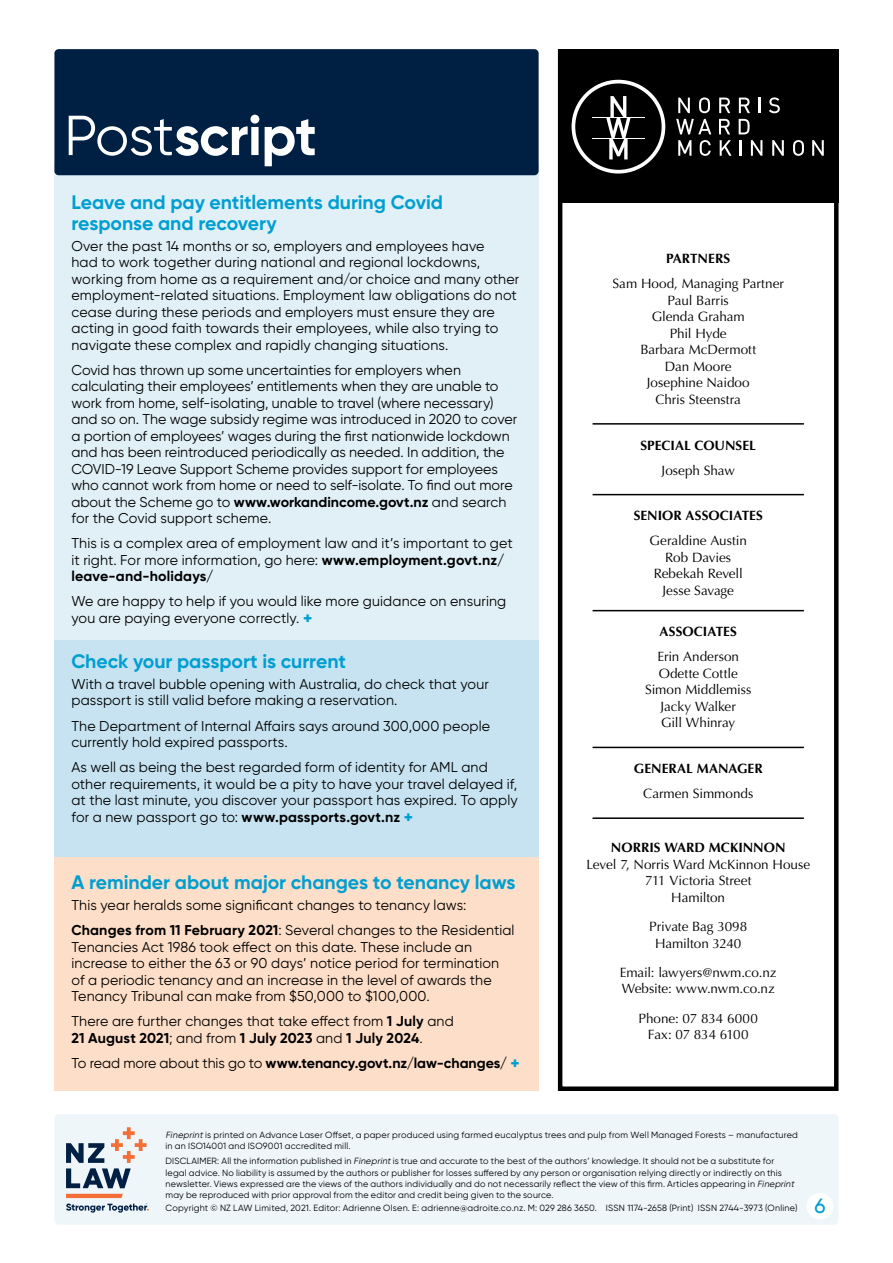
<style>
.page{position:relative;width:893px;height:1263px;background:#fff}
.page>*{position:absolute;margin:0;border:0;box-sizing:border-box;transform-origin:0 0}
.t1{font:700 56.25px "Gilroy";letter-spacing:-.01em;color:#fff}
.t2{font:500 20.7px "Gilroy";color:#009fd1}
.t3{font:700 19.5px/21px "Gilroy";letter-spacing:-.005em;color:#009fd1}
.t4{font:14.25px/16.5px "Gilroy";letter-spacing:.005em;color:#000}
.t5{font:700 14.25px "Gilroy";color:#000}
.t6{font:13.5px/16.5px "Optima";letter-spacing:-.005em;color:#000;text-align:center}
.t7{font:700 13.5px "Optima";letter-spacing:.005em;color:#000}
.t8{font:9px/11.2px "Gilroy";letter-spacing:.02em;color:#000}
.s1{font-weight:400}
.s2{font-weight:700}
.s3{font-weight:800;font-size:16.5px;color:#009fd1}
.s4{font-style:italic}
</style>
<div class="page">
<div style="left:54px;top:164px;width:485px;height:476px;background:#e1f0f7"></div>
<div style="left:54px;top:640px;width:485px;height:217px;background:#c7e3f1"></div>
<div style="left:54px;top:857px;width:485px;height:234px;background:#fddec8"></div>
<div style="left:54px;top:1114px;width:784px;height:111px;background:#eef6fa;border-radius:4px"></div>
<div style="left:54px;top:49px;width:485px;height:126px;background:#002043;border-radius:4px"></div>
<div style="left:807px;top:1193px;width:26px;height:26px;background:#fff;border-radius:50%"></div>
<svg style="left:66px;top:1127px;width:81px;height:61px"></svg>
<svg style="left:66px;top:1194px;width:83px;height:19px"></svg>
<div style="left:558px;top:49px;width:280px;height:1042px;border:5px solid #000"></div>
<hr style="left:593px;top:423px;width:211px;height:2px;background:#000">
<hr style="left:593px;top:494px;width:211px;height:1px;background:#000">
<hr style="left:593px;top:610px;width:211px;height:1px;background:#000">
<hr style="left:593px;top:747px;width:211px;height:1px;background:#000">
<hr style="left:593px;top:817px;width:211px;height:2px;background:#000">
<div style="left:558px;top:49px;width:280px;height:154px;background:#000"></div>
<svg style="left:678px;top:98px;width:12px;height:15px"></svg>
<svg style="left:699px;top:97px;width:11px;height:16px"></svg>
<svg style="left:719px;top:98px;width:11px;height:15px"></svg>
<svg style="left:739px;top:98px;width:11px;height:15px"></svg>
<hr style="left:758px;top:98px;width:3px;height:15px;background:#fff">
<svg style="left:769px;top:97px;width:11px;height:16px"></svg>
<svg style="left:676px;top:119px;width:35px;height:15px"></svg>
<svg style="left:719px;top:119px;width:11px;height:15px"></svg>
<svg style="left:739px;top:119px;width:11px;height:15px"></svg>
<svg style="left:678px;top:140px;width:13px;height:16px"></svg>
<svg style="left:700px;top:140px;width:11px;height:16px"></svg>
<svg style="left:720px;top:140px;width:11px;height:16px"></svg>
<svg style="left:739px;top:140px;width:2px;height:16px"></svg>
<svg style="left:751px;top:140px;width:11px;height:16px"></svg>
<svg style="left:772px;top:140px;width:12px;height:16px"></svg>
<svg style="left:793px;top:140px;width:11px;height:16px"></svg>
<svg style="left:812px;top:140px;width:12px;height:16px"></svg>
<svg style="left:572px;top:80px;width:93px;height:94px"></svg>
<hr style="left:592px;top:117px;width:52px;height:1px;background:#fff">
<hr style="left:592px;top:138px;width:52px;height:1px;background:#fff">
<h1 class="t1" style="left:64px;top:110px;width:254px"><span class="s1">Post</span>script</h1>
<h3 class="t3" style="left:71px;top:193px;width:373px">Leave and pay entitlements during Covid response and recovery</h3>
<p class="t4" style="left:71px;top:238px;width:449px">Over the past 14 months or so, employers and employees have<br>had to work together during national and regional lockdowns, working from home as a requirement and/or choice and many other employment-related situations. Employment law obligations do not cease during these periods and employers must ensure they are acting in good faith towards their employees, while also trying to navigate these complex and rapidly changing situations.</p>
<p class="t4" style="left:71px;top:362px;width:447px">Covid has thrown up some uncertainties for employers when calculating their employees’ entitlements when they are unable to work from home, self-isolating, unable to travel (where necessary) and so on. The wage subsidy regime was introduced in 2020 to cover a portion of employees’ wages during the first nationwide lockdown and has been reintroduced periodically as needed. In addition, the COVID-19 Leave Support Scheme provides support for employees who cannot work from home or need to self-isolate. To find out more about the Scheme go to <span class="s2">www.workandincome.govt.nz</span> and search for the Covid support scheme.</p>
<p class="t4" style="left:71px;top:536px;width:443px">This is a complex area of employment law and it’s important to get it right. For more information, go here: <span class="s2">www.employment.govt.nz/ leave-and-holidays/</span></p>
<p class="t4" style="left:71px;top:594px;width:436px">We are happy to help if you would like more guidance on ensuring you are paying everyone correctly. <span class="s3">+</span></p>
<h3 class="t3" style="left:71px;top:652px;width:276px">Check your passport is current</h3>
<p class="t4" style="left:71px;top:677px;width:419px">With a travel bubble opening with Australia, do check that your passport is still valid before making a reservation.</p>
<p class="t4" style="left:71px;top:718px;width:420px">The Department of Internal Affairs says around 300,000 people currently hold expired passports.</p>
<p class="t4" style="left:71px;top:760px;width:448px">As well as being the best regarded form of identity for AML and other requirements, it would be a pity to have your travel delayed if, at the last minute, you discover your passport has expired. To apply for a new passport go to: <span class="s2">www.passports.govt.nz</span> <span class="s3">+</span></p>
<h3 class="t3" style="left:71px;top:873px;width:445px">A reminder about major changes to tenancy laws</h3>
<p class="t4" style="left:71px;top:893px;width:445px;line-height:25px">This year heralds some significant changes to tenancy laws:<br><span class="s2">Changes from 11 February 2021</span>: Several changes to the Residential</p>
<p class="t4" style="left:71px;top:939px;width:429px">Tenancies Act 1986 took effect on this date. These include an increase to either the 63 or 90 days’ notice period for termination of a periodic tenancy and an increase in the level of awards the Tenancy Tribunal can make from $50,000 to $100,000.</p>
<p class="t4" style="left:71px;top:1014px;width:384px">There are further changes that take effect from <span class="s2">1 July</span> and<br><span class="s2">21 August 2021</span>; and from <span class="s2">1 July 2023</span> and <span class="s2">1 July 2024</span>.</p>
<p class="t5" style="left:71px;top:1056px;width:450px"><span class="s1">To read more about this go to</span> www.tenancy.govt.nz/law-changes/ <span class="s3">+</span></p>
<p class="t7" style="left:666px;top:251px;width:66px">PARTNERS</p>
<p class="t6" style="left:612px;top:277px;width:173px">Sam Hood, Managing Partner<br>Paul Barris<br>Glenda Graham<br>Phil Hyde<br>Barbara McDermott<br>Dan Moore<br>Josephine Naidoo<br>Chris Steenstra</p>
<p class="t7" style="left:640px;top:437px;width:117px">SPECIAL COUNSEL</p>
<p class="t6" style="left:661px;top:463px;width:75px">Joseph Shaw</p>
<p class="t7" style="left:634px;top:508px;width:131px">SENIOR ASSOCIATES</p>
<p class="t6" style="left:650px;top:534px;width:99px">Geraldine Austin<br>Rob Davies<br>Rebekah Revell<br>Jesse Savage</p>
<p class="t7" style="left:660px;top:624px;width:79px">ASSOCIATES</p>
<p class="t6" style="left:645px;top:650px;width:108px">Erin Anderson<br>Odette Cottle<br>Simon Middlemiss<br>Jacky Walker<br>Gill Whinray</p>
<p class="t7" style="left:634px;top:761px;width:130px">GENERAL MANAGER</p>
<p class="t6" style="left:643px;top:787px;width:111px">Carmen Simmonds</p>
<p class="t7" style="left:611px;top:840px;width:176px">NORRIS WARD MCKINNON</p>
<p class="t6" style="left:586px;top:857px;width:225px">Level 7, Norris Ward McKinnon House<br>711 Victoria Street<br>Hamilton</p>
<p class="t6" style="left:649px;top:920px;width:100px">Private Bag 3098<br>Hamilton 3240</p>
<p class="t6" style="left:620px;top:965px;width:158px;text-align:left">Email: lawyers@nwm.co.nz<br>Website: www.nwm.co.nz</p>
<p class="t6" style="left:639px;top:1011px;width:121px">Phone: 07 834 6000<br>Fax: 07 834 6100</p>
<p class="t8" style="left:166px;top:1129px;width:634px"><span class="s4">Fineprint</span> is printed on Advance Laser Offset, a paper produced using farmed eucalyptus trees and pulp from Well Managed Forests – manufactured in an ISO14001 and ISO9001 accredited mill.</p>
<p class="t8" style="left:166px;top:1156px;width:632px">DISCLAIMER: All the information published in <span class="s4">Fineprint</span>is true and accurate to the best of the authors’ knowledge. It should not be a substitute for legal advice. No liability is assumed by the authors or publisher for losses suffered by any person or organisation relying directly or indirectly on this newsletter. Views expressed are the views of the authors individually and do not necessarily reflect the view of this firm. Articles appearing in <span class="s4">Fineprint </span>may be reproduced with prior approval from the editor and credit being given to the source.</p>
<p class="t8" style="left:166px;top:1202px;width:633px">Copyright © NZ LAW Limited, 2021. Editor: Adrienne Olsen. E: adrienne@adroite.co.nz. M: 029 286 3650. ISSN 1174-2658 (Print) ISSN 2744-3973 (Online)</p>
<h2 class="t2" style="left:814px;top:1195px;width:13px">6</h2>
</div>
